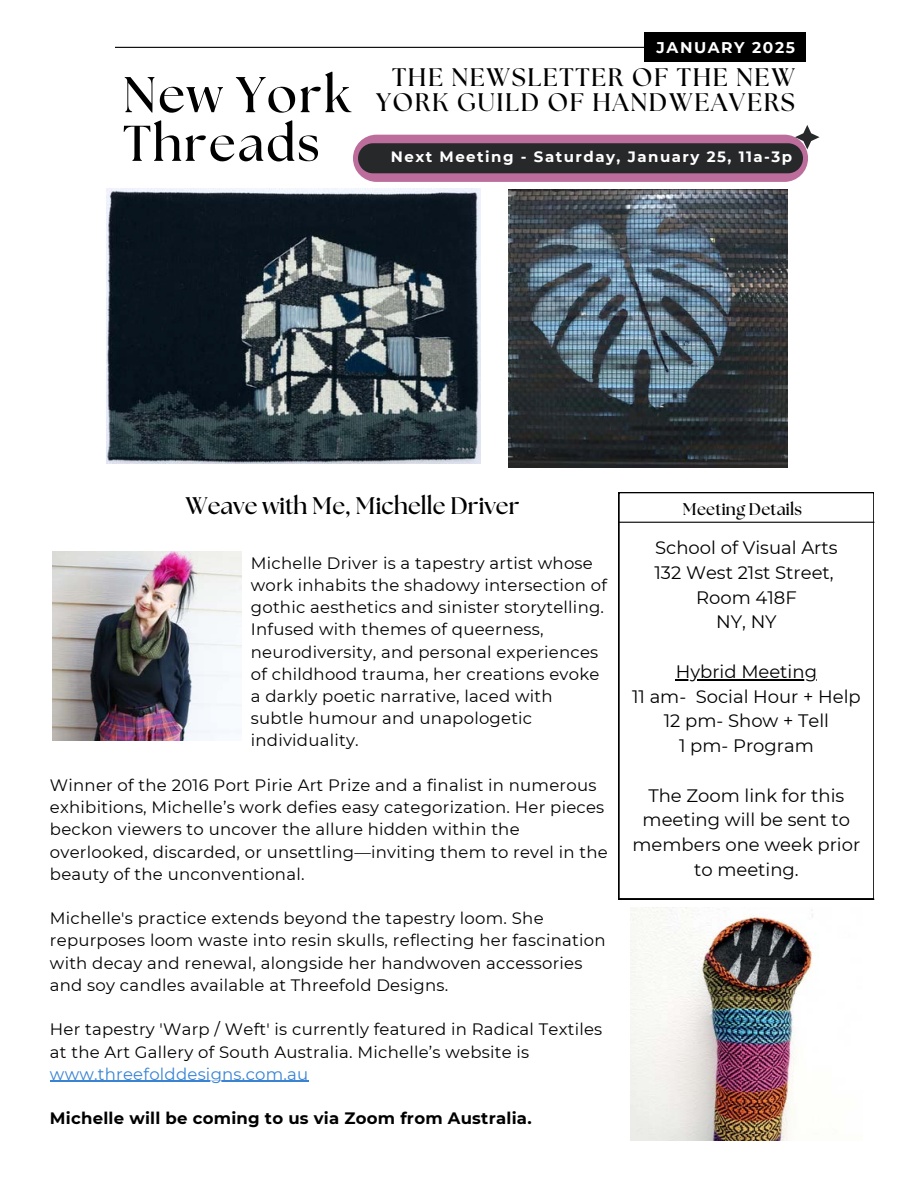
<style>
.page{position:relative;width:918px;height:1188px;background:#fff}
.page>*{position:absolute;margin:0;border:0;box-sizing:border-box;transform-origin:0 0}
.t1{font:700 50.25px/48.8px "The Seasons";letter-spacing:.04em;color:#000}
.t2{font:700 25.35px/24.3px "The Seasons";letter-spacing:.065em;color:#000;text-align:right}
.t3{font:700 24px "The Seasons";color:#000}
.t4{font:18px/24.8px "Montserrat";color:#000;text-align:center}
.t5{font:700 16.95px "The Seasons";letter-spacing:.01em;color:#000}
.t6{font:16.5px/22.2px "Montserrat";letter-spacing:.015em;color:#000}
.t7{font:700 16.5px "Montserrat";letter-spacing:.015em;color:#000}
.t8{font:16.5px "Montserrat";letter-spacing:.015em;color:#3983d3}
.t9{font:700 15.45px "Montserrat";letter-spacing:.1em;color:#fff}
.t10{font:700 15px "Montserrat";letter-spacing:.1em;color:#fff}
</style>
<div class="page">
<hr style="left:115px;top:47px;width:688px;height:1px;background:#000">
<div style="left:353px;top:135px;width:455px;height:47px;background:#bd6d9b;border-radius:24px"></div>
<hr style="left:50px;top:1081px;width:259px;height:1px;background:#3983d3">
<svg style="left:619px;top:492px;width:255px;height:407px"></svg>
<hr style="left:676px;top:679px;width:141px;height:1px;background:#000">
<hr style="left:619px;top:522px;width:255px;height:1px;background:#000">
<hr style="left:619px;top:899px;width:255px;height:1px;background:#000">
<svg style="left:358px;top:125px;width:462px;height:48px"></svg>
<img style="left:53px;top:552px;width:189px;height:189px">
<img style="left:630px;top:907px;width:186px;height:233px">
<img style="left:107px;top:189px;width:373px;height:274px">
<img style="left:508px;top:190px;width:279px;height:278px">
<div style="left:644px;top:32px;width:162px;height:30px;background:#000"></div>
<p class="t9" style="left:657px;top:38px;width:140px">JANUARY 2025</p>
<p class="t1" style="left:123px;top:73px;width:229px">New York<br>Threads</p>
<p class="t2" style="left:376px;top:67px;width:420px">THE NEWSLETTER OF THE NEW<br>YORK GUILD OF HANDWEAVERS</p>
<p class="t10" style="left:391px;top:147px;width:403px">Next Meeting - Saturday, January 25, 11a-3p</p>
<h3 class="t3" style="left:185px;top:494px;width:336px">Weave with Me, Michelle Driver</h3>
<p class="t6" style="left:251px;top:552px;width:343px">Michelle Driver is a tapestry artist whose</p>
<h2 class="t6" style="left:251px;top:574px;width:358px">work inhabits the shadowy intersection of</h2>
<h1 class="t6" style="left:251px;top:596px;width:355px">gothic aesthetics and sinister storytelling.</h1>
<p class="t6" style="left:251px;top:618px;width:294px">Infused with themes of queerness,</p>
<p class="t6" style="left:251px;top:641px;width:349px">neurodiversity, and personal experiences</p>
<p class="t6" style="left:251px;top:663px;width:350px">of childhood trauma, her creations evoke</p>
<p class="t6" style="left:251px;top:685px;width:303px">a darkly poetic narrative, laced with</p>
<p class="t6" style="left:251px;top:707px;width:283px">subtle humour and unapologetic</p>
<p class="t6" style="left:251px;top:729px;width:109px">individuality.</p>
<p class="t6" style="left:50px;top:774px;width:559px">Winner of the 2016 Port Pirie Art Prize and a finalist in numerous exhibitions, Michelle’s work defies easy categorization. Her pieces beckon viewers to uncover the allure hidden within the overlooked, discarded, or unsettling—inviting them to revel in the beauty of the unconventional.</p>
<p class="t6" style="left:50px;top:907px;width:557px">Michelle's practice extends beyond the tapestry loom. She repurposes loom waste into resin skulls, reflecting her fascination with decay and renewal, alongside her handwoven accessories and soy candles available at Threefold Designs.</p>
<p class="t6" style="left:50px;top:1018px;width:554px">Her tapestry 'Warp / Weft' is currently featured in Radical Textiles at the Art Gallery of South Australia. Michelle’s website is</p>
<p class="t8" style="left:50px;top:1064px;width:260px">www.threefolddesigns.com.au</p>
<p class="t7" style="left:50px;top:1108px;width:483px">Michelle will be coming to us via Zoom from Australia.</p>
<p class="t5" style="left:683px;top:502px;width:121px">Meeting Details</p>
<p class="t4" style="left:655px;top:535px;width:184px">School of Visual Arts</p>
<p class="t4" style="left:654px;top:560px;width:181px">132 West 21st Street,</p>
<p class="t4" style="left:696px;top:585px;width:102px">Room 418F</p>
<p class="t4" style="left:716px;top:610px;width:62px">NY, NY</p>
<p class="t4" style="left:676px;top:659px;width:143px">Hybrid Meeting</p>
<p class="t4" style="left:632px;top:684px;width:230px">11 am- Social Hour + Help</p>
<p class="t4" style="left:664px;top:709px;width:167px">12 pm- Show + Tell</p>
<p class="t4" style="left:679px;top:733px;width:136px">1 pm- Program</p>
<h4 class="t4" style="left:633px;top:783px;width:229px">The Zoom link for this meeting will be sent to members one week prior to meeting.</h4>
</div>
